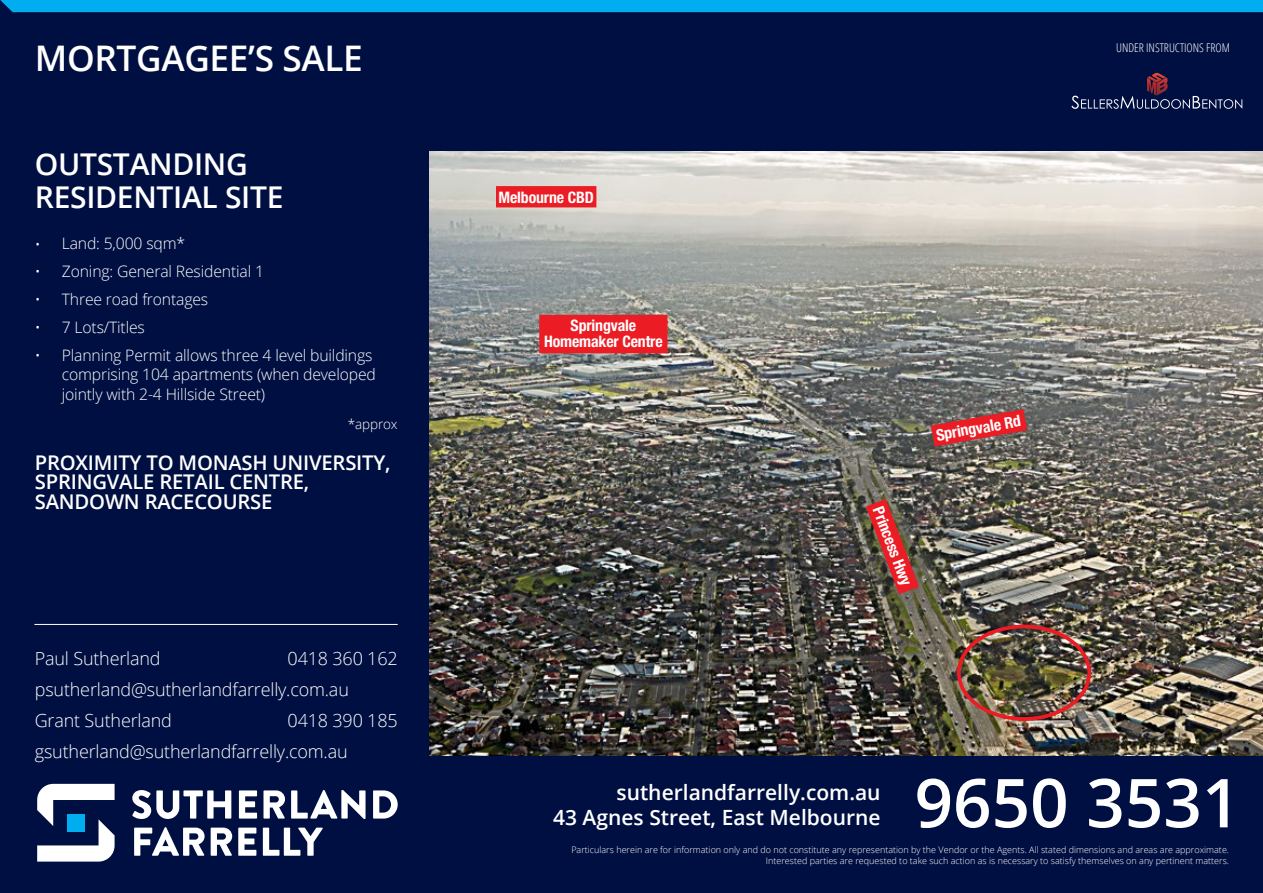
<style>
.page{position:relative;width:1263px;height:893px;background:#000f41}
.page>*{position:absolute;margin:0;border:0;box-sizing:border-box;transform-origin:0 0}
.t1{font:600 67.5px "Open Sans";color:#fff}
.t2{font:600 35.25px "Open Sans";letter-spacing:-.01em;color:#fff}
.t3{font:600 30px/33px "Open Sans";letter-spacing:-.01em;color:#fff}
.t4{font:600 21px/25.2px "Open Sans";color:#fff;text-align:right}
.t5{font:600 20.25px/19.5px "Open Sans";letter-spacing:-.01em;color:#fff}
.t6{font:300 18px/31px "Open Sans";letter-spacing:-.01em;color:#fff}
.t7{font:700 condensed 15.9px/15.9px "Helvetica Neue LT Std";letter-spacing:-.01em;color:#fff;text-align:center}
.t8{font:300 15.75px/19.5px "Open Sans";letter-spacing:-.01em;color:#fff}
.t9{font:300 13.5px "Open Sans";letter-spacing:-.01em;color:#fff}
.t10{font:300 condensed 12px "Open Sans";color:#fff}
.t11{font:300 9px/10.8px "Open Sans";color:#fff;text-align:right}
</style>
<div class="page">
<svg style="left:37px;top:784px;width:78px;height:78px"></svg>
<svg style="left:132px;top:790px;width:99px;height:29px"></svg>
<svg style="left:239px;top:790px;width:18px;height:28px"></svg>
<svg style="left:263px;top:790px;width:22px;height:28px"></svg>
<svg style="left:291px;top:790px;width:74px;height:29px"></svg>
<svg style="left:373px;top:790px;width:25px;height:28px"></svg>
<svg style="left:134px;top:827px;width:71px;height:29px"></svg>
<svg style="left:211px;top:828px;width:21px;height:28px"></svg>
<svg style="left:238px;top:828px;width:18px;height:28px"></svg>
<svg style="left:263px;top:828px;width:60px;height:28px"></svg>
<div style="left:0;top:0;width:1263px;height:12px;background:#00aeef"></div>
<hr style="left:34px;top:624px;width:364px;height:1px;background:#fff">
<img style="left:429px;top:152px;width:834px;height:604px">
<div style="left:496px;top:186px;width:100px;height:21px;background:#ec1c24"></div>
<svg style="left:931px;top:409px;width:96px;height:38px;background:#b44143"></svg>
<svg style="left:866px;top:499px;width:53px;height:95px;background:#93403b"></svg>
<div style="left:539px;top:315px;width:128px;height:38px;background:#ec1c24"></div>
<div style="left:957px;top:625px;width:134px;height:96px;border:4px solid #ec1c24;border-radius:50%"></div>
<svg style="left:1071px;top:73px;width:171px;height:36px"></svg>
<h2 class="t2" style="left:35px;top:34px;width:330px">MORTGAGEE’S SALE</h2>
<h3 class="t3" style="left:35px;top:147px;width:250px">OUTSTANDING<br>RESIDENTIAL SITE</h3>
<h3 class="t8" style="left:35px;top:233px;width:152px">• Land: 5,000 sqm*</h3>
<h3 class="t8" style="left:35px;top:261px;width:231px">• Zoning: General Residential 1</h3>
<h3 class="t8" style="left:35px;top:289px;width:175px">• Three road frontages</h3>
<h3 class="t8" style="left:35px;top:317px;width:112px">• 7 Lots/Titles</h3>
<h3 class="t8" style="left:62px;top:345px;width:316px;text-indent:-27px">• Planning Permit allows three 4 level buildings comprising 104 apartments (when developed jointly with 2-4 Hillside Street)</h3>
<h3 class="t9" style="left:348px;top:415px;width:51px">*approx</h3>
<h3 class="t5" style="left:35px;top:452px;width:357px">PROXIMITY TO MONASH UNIVERSITY,<br>SPRINGVALE RETAIL CENTRE,<br>SANDOWN RACECOURSE</h3>
<h3 class="t6" style="left:35px;top:643px;width:127px">Paul Sutherland</h3>
<h3 class="t6" style="left:35px;top:643px;width:364px;text-indent:253px">0418 360 162 psutherland@sutherlandfarrelly.com.au<br>Grant Sutherland</h3>
<h3 class="t6" style="left:35px;top:705px;width:364px;text-indent:253px">0418 390 185 gsutherland@sutherlandfarrelly.com.au</h3>
<h3 class="t7" style="left:499px;top:189px;width:97px">Melbourne CBD</h3>
<h3 class="t7" style="left:544px;top:318px;width:120px">Springvale<br>Homemaker Centre</h3>
<h3 class="t10" style="left:1116px;top:39px;width:115px">UNDER INSTRUCTIONS FROM</h3>
<h3 class="t7" style="left:885px;top:504px;width:85px;rotate:69deg">Princess Hwy</h3>
<h3 class="t7" style="left:935px;top:427px;width:87px;rotate:-10deg">Springvale Rd</h3>
<h1 class="t1" style="left:914px;top:756px;width:327px">9650 3531</h1>
<h3 class="t4" style="left:553px;top:779px;width:329px">sutherlandfarrelly.com.au<br>43 Agnes Street, East Melbourne</h3>
<p class="t11" style="left:571px;top:844px;width:659px">Particulars herein are for information only and do not constitute any representation by the Vendor or the Agents. All stated dimensions and areas are approximate.<br>Interested parties are requested to take such action as is necessary to satisfy themselves on any pertinent matters.</p>
</div>
